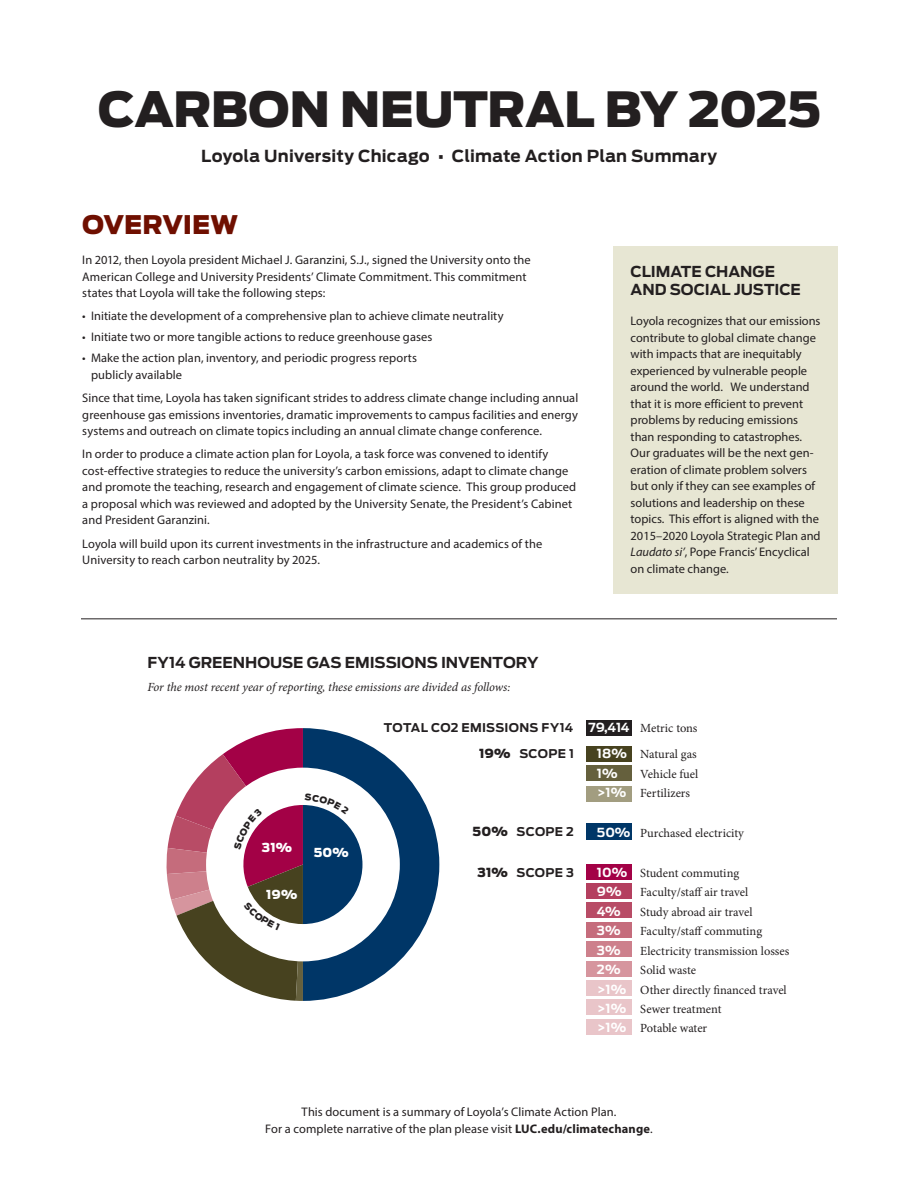
<style>
.page{position:relative;width:918px;height:1188px;background:#fff}
.page>*{position:absolute;margin:0;border:0;box-sizing:border-box;transform-origin:0 0}
.t1{font:900 48.15px "Antenna";letter-spacing:-.015em;color:#231f20}
.t2{font:900 25.5px "Antenna";letter-spacing:-.005em;color:#6f0f00}
.t3{font:700 16.5px "Antenna";letter-spacing:.015em;color:#231f20}
.t4{font:700 15px/18px "Antenna";color:#231f20}
.t5{font:12.45px/16.5px "Myriad Pro";letter-spacing:.005em;color:#231f20}
.t6{font:12.45px/19.5px "Minion Pro";color:#231f20}
.t7{font:italic 12.45px "Minion Pro";letter-spacing:-.01em;color:#231f20}
.t8{font:700 12.45px "Antenna";color:#fff}
.t9{font:900 12.3px "Antenna";color:#fff}
.t10{font:700 12px "Antenna";letter-spacing:.025em;color:#231f20}
.s1{font-style:italic}
.s2{font-size:12.45px;color:#fff}
.s3{font-family:"Minion Pro";font-weight:400;font-size:12.45px}
.s4{font-weight:900;font-size:12.45px}
.s5{font-family:"Antenna";font-weight:700;color:#fff}
.s6{font-weight:700}
</style>
<div class="page">
<div style="left:614px;top:246px;width:224px;height:348px;background:#e7e6d3"></div>
<hr style="left:81px;top:618px;width:756px;height:1px;background:#231f20">
<div style="left:586px;top:823px;width:45px;height:17px;background:#003667"></div>
<div style="left:586px;top:747px;width:45px;height:15px;background:#47421f"></div>
<div style="left:586px;top:721px;width:45px;height:15px;background:#231f20"></div>
<div style="left:586px;top:864px;width:46px;height:15px;background:#a30146"></div>
<div style="left:586px;top:883px;width:45px;height:16px;background:#b43f5f"></div>
<div style="left:586px;top:903px;width:45px;height:15px;background:#b84c66"></div>
<div style="left:586px;top:922px;width:45px;height:15px;background:#c56c7c"></div>
<div style="left:586px;top:942px;width:45px;height:15px;background:#cd808c"></div>
<div style="left:586px;top:961px;width:45px;height:15px;background:#d6959e"></div>
<div style="left:586px;top:766px;width:45px;height:15px;background:#65603d"></div>
<div style="left:586px;top:786px;width:45px;height:15px;background:#a29d80"></div>
<div style="left:586px;top:980px;width:45px;height:16px;background:#e9c5c9"></div>
<div style="left:586px;top:1000px;width:45px;height:15px;background:#e9c5c9"></div>
<div style="left:586px;top:1019px;width:45px;height:15px;background:#e9c5c9"></div>
<svg style="left:166px;top:728px;width:273px;height:273px"></svg>
<h1 class="t1" style="left:98px;top:75px;width:725px">CARBON NEUTRAL BY 2025</h1>
<h3 class="t3" style="left:201px;top:145px;width:517px">Loyola University Chicago • Climate Action Plan Summary</h3>
<h2 class="t2" style="left:82px;top:207px;width:157px">OVERVIEW</h2>
<p class="t5" style="left:82px;top:252px;width:450px">In 2012, then Loyola president Michael J. Garanzini, S.J., signed the University onto the<br>American College and University Presidents’ Climate Commitment. This commitment states that Loyola will take the following steps:</p>
<p class="t5" style="left:82px;top:308px;width:423px">• Initiate the development of a comprehensive plan to achieve climate neutrality</p>
<p class="t5" style="left:82px;top:329px;width:352px">• Initiate two or more tangible actions to reduce greenhouse gases</p>
<p class="t5" style="left:91px;top:350px;width:328px;text-indent:-9px">• Make the action plan, inventory, and periodic progress reports publicly available</p>
<p class="t5" style="left:82px;top:390px;width:497px;text-align:justify">Since that time, Loyola has taken significant strides to address climate change including annual greenhouse gas emissions inventories, dramatic improvements to campus facilities and energy systems and outreach on climate topics including an annual climate change conference.</p>
<p class="t5" style="left:82px;top:446px;width:495px">In order to produce a climate action plan for Loyola, a task force was convened to identify cost-effective strategies to reduce the university’s carbon emissions, adapt to climate change and promote the teaching, research and engagement of climate science. This group produced a proposal which was reviewed and adopted by the University Senate, the President’s Cabinet and President Garanzini.</p>
<p class="t5" style="left:82px;top:535px;width:461px">Loyola will build upon its current investments in the infrastructure and academics of the<br>University to reach carbon neutrality by 2025.</p>
<p class="t4" style="left:147px;top:653px;width:393px">FY14 GREENHOUSE GAS EMISSIONS INVENTORY</p>
<p class="t7" style="left:147px;top:679px;width:364px">For the most recent year of reporting, these emissions are divided as follows:</p>
<p class="t4" style="left:631px;top:263px;width:172px">CLIMATE CHANGE<br>AND SOCIAL JUSTICE</p>
<p class="t5" style="left:631px;top:313px;width:192px">Loyola recognizes that our emissions contribute to global climate change with impacts that are inequitably experienced by vulnerable people around the world. We understand that it is more efficient to prevent problems by reducing emissions than responding to catastrophes.<br>Our graduates will be the next gen&shy;eration of climate problem solvers but only if they can see examples of solutions and leadership on these topics. This effort is aligned with the 2015–2020 Loyola Strategic Plan and <span class="s1">Laudato si’</span>, Pope Francis’ Encyclical on climate change.</p>
<p class="t9" style="left:262px;top:838px;width:32px">31%</p>
<p class="t9" style="left:266px;top:886px;width:33px">19%</p>
<p class="t9" style="left:314px;top:844px;width:37px">50%</p>
<p class="t10" style="left:384px;top:719px;width:315px">TOTAL CO2 EMISSIONS FY14 <span class="s2">79,414</span> <span class="s3">Metric tons</span></p>
<p class="t10" style="left:479px;top:745px;width:96px"><span class="s4">19%</span> SCOPE 1</p>
<p class="t10" style="left:473px;top:824px;width:103px"><span class="s4">50%</span> SCOPE 2</p>
<p class="t10" style="left:477px;top:864px;width:98px"><span class="s4">31%</span> SCOPE 3</p>
<p class="t6" style="left:597px;top:744px;width:101px"><span class="s5">18%</span> Natural gas</p>
<p class="t8" style="left:597px;top:764px;width:22px">1%</p>
<p class="t6" style="left:597px;top:764px;width:103px;text-indent:43px">Vehicle fuel <span class="s5">&gt;1%</span> Fertilizers</p>
<p class="t6" style="left:597px;top:823px;width:149px"><span class="s5">50%</span> Purchased electricity</p>
<p class="t6" style="left:597px;top:863px;width:144px"><span class="s5">10%</span> Student commuting</p>
<p class="t8" style="left:597px;top:883px;width:26px">9%</p>
<p class="t6" style="left:640px;top:882px;width:109px">Faculty/staff air travel</p>
<p class="t8" style="left:597px;top:902px;width:25px">4%</p>
<p class="t6" style="left:640px;top:902px;width:114px">Study abroad air travel</p>
<p class="t8" style="left:597px;top:922px;width:25px">3%</p>
<p class="t6" style="left:640px;top:921px;width:123px">Faculty/staff commuting</p>
<p class="t8" style="left:597px;top:941px;width:25px">3%</p>
<p class="t6" style="left:640px;top:941px;width:151px">Electricity transmission losses</p>
<p class="t8" style="left:597px;top:961px;width:25px">2%</p>
<p class="t6" style="left:597px;top:960px;width:191px;text-indent:43px">Solid waste<br><span class="s5">&gt;1%</span> Other directly financed travel <span class="s5">&gt;1%</span> Sewer treatment<br><span class="s5">&gt;1%</span> Potable water</p>
<p class="t5" style="left:265px;top:1104px;width:389px;text-align:center">This document is a summary of Loyola’s Climate Action Plan.<br>For a complete narrative of the plan please visit <span class="s6">LUC.edu/climatechange</span>.</p>
</div>
